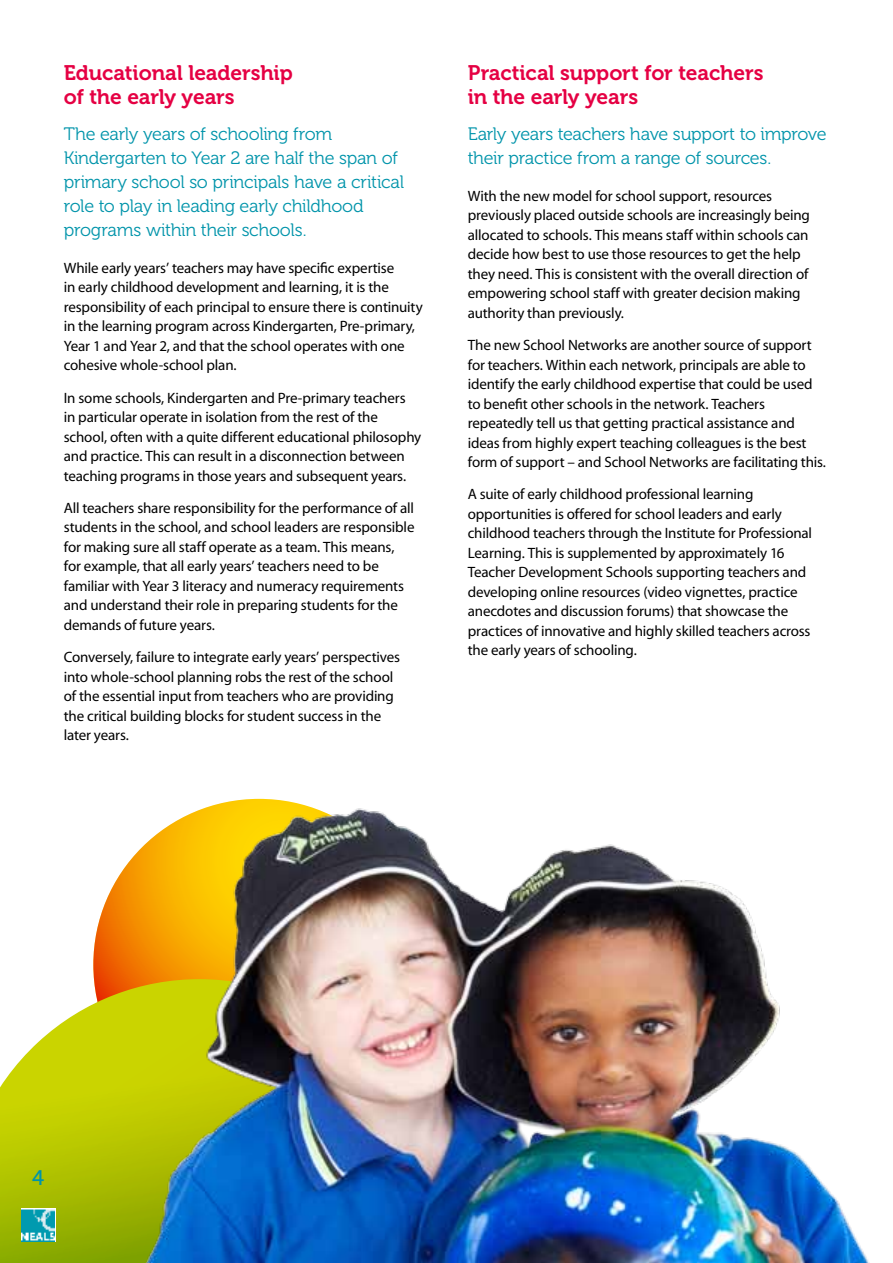
<style>
.page{position:relative;width:893px;height:1263px;background:#fff}
.page>*{position:absolute;margin:0;border:0;box-sizing:border-box;transform-origin:0 0}
.t1{font:21px/24px "Museo 700";letter-spacing:-.005em;color:#e50043}
.t2{font:21px "Museo 500";color:#0094aa}
.t3{font:18px/24px "Museo 300";letter-spacing:-.02em;color:#0094aa}
.t4{font:15px/19.5px "Myriad";letter-spacing:-.01em;color:#000}
</style>
<div class="page">
<svg style="left:93px;top:964px;width:29px;height:21px"></svg>
<svg style="left:0;top:985px;width:122px;height:278px"></svg>
<img style="left:122px;top:798px;width:748px;height:465px">
<svg style="left:21px;top:1208px;width:34px;height:34px"></svg>
<img style="left:22px;top:1209px;width:32px;height:32px">
<h1 class="t1" style="left:64px;top:61px;width:231px">Educational leadership of the early years</h1>
<p class="t3" style="left:64px;top:122px;width:342px">The early years of schooling from Kindergarten to Year 2 are half the span of primary school so principals have a critical role to play in leading early childhood programs within their schools.</p>
<p class="t4" style="left:64px;top:259px;width:361px">While early years’ teachers may have specific expertise<br>in early childhood development and learning, it is the responsibility of each principal to ensure there is continuity in the learning program across Kindergarten, Pre-primary, Year 1 and Year 2, and that the school operates with one cohesive whole-school plan.</p>
<p class="t4" style="left:64px;top:388px;width:359px">In some schools, Kindergarten and Pre-primary teachers<br>in particular operate in isolation from the rest of the school, often with a quite different educational philosophy and practice. This can result in a disconnection between teaching programs in those years and subsequent years.</p>
<p class="t4" style="left:64px;top:499px;width:352px">All teachers share responsibility for the performance of all students in the school, and school leaders are responsible for making sure all staff operate as a team. This means, for example, that all early years’ teachers need to be familiar with Year 3 literacy and numeracy requirements and understand their role in preparing students for the demands of future years.</p>
<p class="t4" style="left:64px;top:648px;width:338px">Conversely, failure to integrate early years’ perspectives into whole-school planning robs the rest of the school of the essential input from teachers who are providing the critical building blocks for student success in the later years.</p>
<h1 class="t1" style="left:468px;top:61px;width:297px">Practical support for teachers in the early years</h1>
<p class="t3" style="left:468px;top:122px;width:360px">Early years teachers have support to improve their practice from a range of sources.</p>
<p class="t4" style="left:468px;top:187px;width:344px">With the new model for school support, resources previously placed outside schools are increasingly being allocated to schools. This means staff within schools can decide how best to use those resources to get the help they need. This is consistent with the overall direction of empowering school staff with greater decision making authority than previously.</p>
<p class="t4" style="left:468px;top:336px;width:360px">The new School Networks are another source of support for teachers. Within each network, principals are able to identify the early childhood expertise that could be used to benefit other schools in the network. Teachers repeatedly tell us that getting practical assistance and ideas from highly expert teaching colleagues is the best form of support – and School Networks are facilitating this.</p>
<p class="t4" style="left:468px;top:485px;width:346px">A suite of early childhood professional learning opportunities is offered for school leaders and early childhood teachers through the Institute for Professional Learning. This is supplemented by approximately 16<br>Teacher Development Schools supporting teachers and developing online resources (video vignettes, practice anecdotes and discussion forums) that showcase the practices of innovative and highly skilled teachers across the early years of schooling.</p>
<h1 class="t2" style="left:32px;top:1166px;width:14px">4</h1>
</div>
